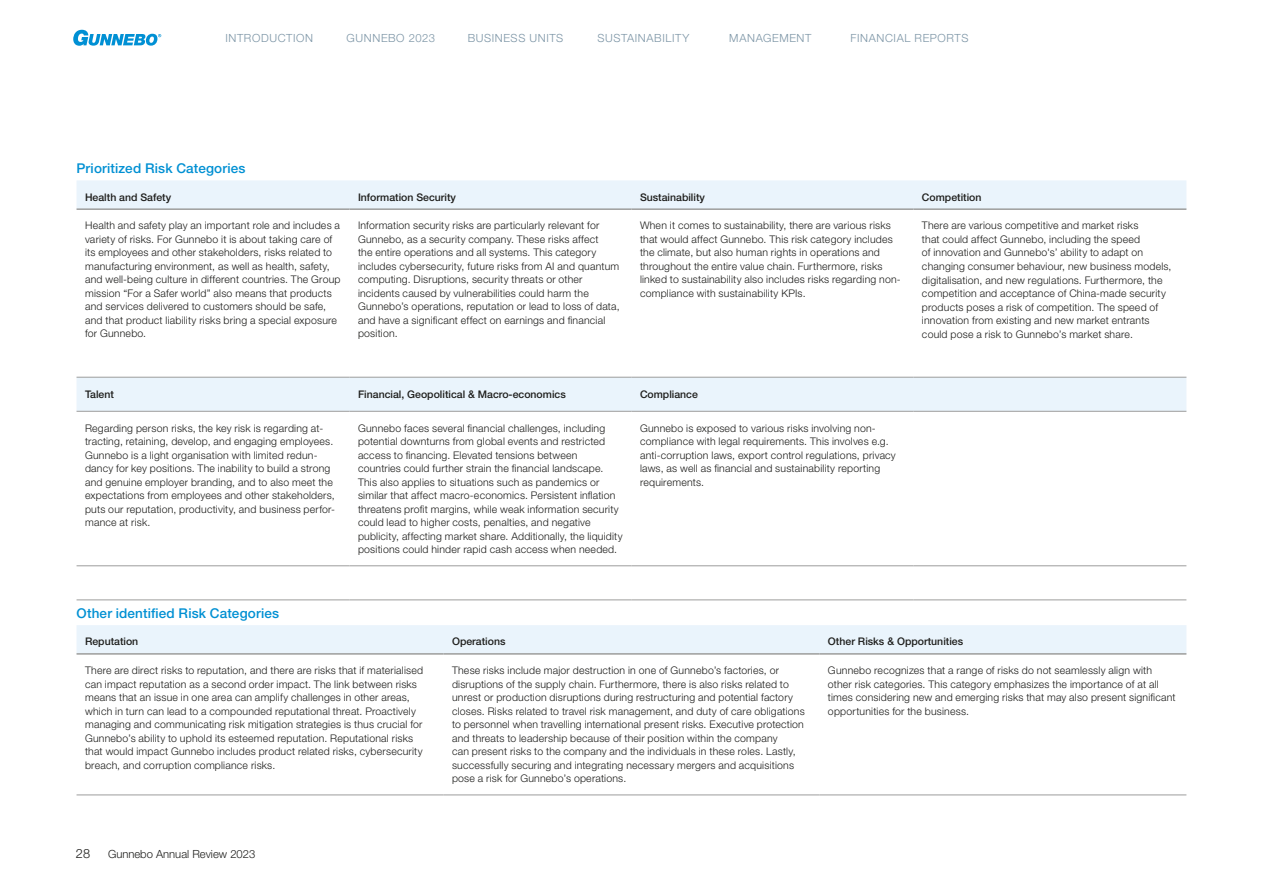
<style>
.page{position:relative;width:1263px;height:893px;background:#fff}
.page>*{position:absolute;margin:0;border:0;box-sizing:border-box;transform-origin:0 0}
.t1{font:500 13.5px "Helvetica Neue LT Pro";letter-spacing:.01em;color:#0090d3}
.t2{font:300 12.75px "Helvetica Neue LT Pro";color:#1d1d1b}
.t3{font:300 11.25px "Helvetica Neue LT Pro";letter-spacing:.055em;color:#7b94a5}
.t4{font:300 11.25px "Helvetica Neue LT Pro";color:#1d1d1b}
.t5{font:300 10.5px/13.5px "Helvetica Neue LT Pro";letter-spacing:.02em;color:#1d1d1b}
.t6{font:500 10.5px "Helvetica Neue LT Pro";color:#1d1d1b}
</style>
<div class="page">
<svg style="left:77px;top:180px;width:1109px;height:231px"></svg>
<hr style="left:77px;top:208px;width:272px;height:2px;background:#9d9d9c">
<hr style="left:349px;top:208px;width:282px;height:2px;background:#9d9d9c">
<hr style="left:631px;top:208px;width:282px;height:2px;background:#9d9d9c">
<hr style="left:913px;top:208px;width:273px;height:2px;background:#9d9d9c">
<hr style="left:77px;top:377px;width:272px;height:1px;background:#9d9d9c">
<hr style="left:349px;top:377px;width:282px;height:1px;background:#9d9d9c">
<hr style="left:631px;top:377px;width:282px;height:1px;background:#9d9d9c">
<hr style="left:913px;top:377px;width:273px;height:1px;background:#9d9d9c">
<hr style="left:77px;top:411px;width:272px;height:1px;background:#9d9d9c">
<hr style="left:349px;top:411px;width:282px;height:1px;background:#9d9d9c">
<hr style="left:631px;top:411px;width:282px;height:1px;background:#9d9d9c">
<hr style="left:913px;top:411px;width:273px;height:1px;background:#9d9d9c">
<hr style="left:77px;top:565px;width:272px;height:1px;background:#9d9d9c">
<hr style="left:349px;top:565px;width:282px;height:1px;background:#9d9d9c">
<hr style="left:631px;top:565px;width:282px;height:1px;background:#9d9d9c">
<hr style="left:913px;top:565px;width:273px;height:1px;background:#9d9d9c">
<hr style="left:77px;top:599px;width:272px;height:1px;background:#9d9d9c">
<hr style="left:349px;top:599px;width:282px;height:1px;background:#9d9d9c">
<hr style="left:631px;top:599px;width:282px;height:1px;background:#9d9d9c">
<hr style="left:913px;top:599px;width:273px;height:1px;background:#9d9d9c">
<div style="left:77px;top:625px;width:1109px;height:28px;background:#eaf4fc"></div>
<hr style="left:77px;top:653px;width:366px;height:2px;background:#9d9d9c">
<hr style="left:443px;top:653px;width:376px;height:2px;background:#9d9d9c">
<hr style="left:819px;top:653px;width:367px;height:2px;background:#9d9d9c">
<hr style="left:77px;top:794px;width:366px;height:1px;background:#9d9d9c">
<hr style="left:443px;top:794px;width:376px;height:1px;background:#9d9d9c">
<hr style="left:819px;top:794px;width:367px;height:1px;background:#9d9d9c">
<svg style="left:73px;top:30px;width:88px;height:16px"></svg>
<p class="t3" style="left:225px;top:31px;width:89px">INTRODUCTION</p>
<p class="t3" style="left:347px;top:31px;width:90px">GUNNEBO 2023</p>
<p class="t3" style="left:468px;top:31px;width:97px">BUSINESS UNITS</p>
<p class="t3" style="left:597px;top:31px;width:93px">SUSTAINABILITY</p>
<p class="t3" style="left:729px;top:31px;width:84px">MANAGEMENT</p>
<p class="t3" style="left:850px;top:31px;width:119px">FINANCIAL REPORTS</p>
<p class="t1" style="left:77px;top:160px;width:171px">Prioritized Risk Categories</p>
<p class="t6" style="left:85px;top:191px;width:88px">Health and Safety</p>
<p class="t6" style="left:358px;top:191px;width:100px">Information Security</p>
<p class="t6" style="left:640px;top:191px;width:66px">Sustainability</p>
<p class="t6" style="left:922px;top:191px;width:61px">Competition</p>
<p class="t5" style="left:85px;top:219px;width:257px">Health and safety play an important role and includes a variety of risks. For Gunnebo it is about taking care of its employees and other stakeholders, risks related to manufacturing environment, as well as health, safety, and well-being culture in different countries. The Group mission “For a Safer world” also means that products and services delivered to customers should be safe, and that product liability risks bring a special exposure for Gunnebo.</p>
<p class="t5" style="left:358px;top:219px;width:263px">Information security risks are particularly relevant for Gunnebo, as a security company. These risks affect<br>the entire operations and all systems. This category includes cybersecurity, future risks from AI and quantum computing. Disruptions, security threats or other incidents caused by vulnerabilities could harm the Gunnebo’s operations, reputation or lead to loss of data, and have a significant effect on earnings and financial position.</p>
<p class="t5" style="left:640px;top:219px;width:262px">When it comes to sustainability, there are various risks that would affect Gunnebo. This risk category includes the climate, but also human rights in operations and throughout the entire value chain. Furthermore, risks linked to sustainability also includes risks regarding non&shy;compliance with sustainability KPIs.</p>
<p class="t5" style="left:922px;top:219px;width:251px">There are various competitive and market risks<br>that could affect Gunnebo, including the speed<br>of innovation and Gunnebo's’ ability to adapt on changing consumer behaviour, new business models, digitalisation, and new regulations. Furthermore, the competition and acceptance of China-made security products poses a risk of competition. The speed of innovation from existing and new market entrants could pose a risk to Gunnebo’s market share.</p>
<p class="t6" style="left:85px;top:387px;width:30px">Talent</p>
<p class="t6" style="left:358px;top:387px;width:209px">Financial, Geopolitical &amp; Macro-economics</p>
<p class="t6" style="left:640px;top:387px;width:59px">Compliance</p>
<p class="t5" style="left:85px;top:421px;width:251px">Regarding person risks, the key risk is regarding at&shy;tracting, retaining, develop, and engaging employees.<br>Gunnebo is a light organisation with limited redun&shy;dancy for key positions. The inability to build a strong and genuine employer branding, and to also meet the expectations from employees and other stakeholders, puts our reputation, productivity, and business perfor&shy;mance at risk.</p>
<p class="t5" style="left:358px;top:421px;width:266px">Gunnebo faces several financial challenges, including potential downturns from global events and restricted access to financing. Elevated tensions between countries could further strain the financial landscape.<br>This also applies to situations such as pandemics or similar that affect macro-economics. Persistent inflation threatens profit margins, while weak information security could lead to higher costs, penalties, and negative publicity, affecting market share. Additionally, the liquidity positions could hinder rapid cash access when needed.</p>
<p class="t5" style="left:640px;top:421px;width:257px">Gunnebo is exposed to various risks involving non&shy;compliance with legal requirements. This involves e.g. anti-corruption laws, export control regulations, privacy laws, as well as financial and sustainability reporting requirements.</p>
<p class="t1" style="left:77px;top:605px;width:204px">Other identified Risk Categories</p>
<p class="t6" style="left:85px;top:635px;width:55px">Reputation</p>
<p class="t6" style="left:452px;top:635px;width:55px">Operations</p>
<p class="t6" style="left:828px;top:635px;width:137px">Other Risks &amp; Opportunities</p>
<p class="t5" style="left:85px;top:663px;width:340px">There are direct risks to reputation, and there are risks that if materialised can impact reputation as a second order impact. The link between risks means that an issue in one area can amplify challenges in other areas, which in turn can lead to a compounded reputational threat. Proactively managing and communicating risk mitigation strategies is thus crucial for Gunnebo’s ability to uphold its esteemed reputation. Reputational risks that would impact Gunnebo includes product related risks, cybersecurity breach, and corruption compliance risks.</p>
<p class="t5" style="left:452px;top:663px;width:354px">These risks include major destruction in one of Gunnebo’s factories, or disruptions of the supply chain. Furthermore, there is also risks related to unrest or production disruptions during restructuring and potential factory closes. Risks related to travel risk management, and duty of care obligations to personnel when travelling international present risks. Executive protection and threats to leadership because of their position within the company<br>can present risks to the company and the individuals in these roles. Lastly, successfully securing and integrating necessary mergers and acquisitions pose a risk for Gunnebo’s operations.</p>
<p class="t5" style="left:828px;top:663px;width:349px">Gunnebo recognizes that a range of risks do not seamlessly align with other risk categories. This category emphasizes the importance of at all times considering new and emerging risks that may also present significant opportunities for the business.</p>
<p class="t2" style="left:76px;top:846px;width:16px">28</p>
<p class="t4" style="left:108px;top:847px;width:149px">Gunnebo Annual Review 2023</p>
</div>
